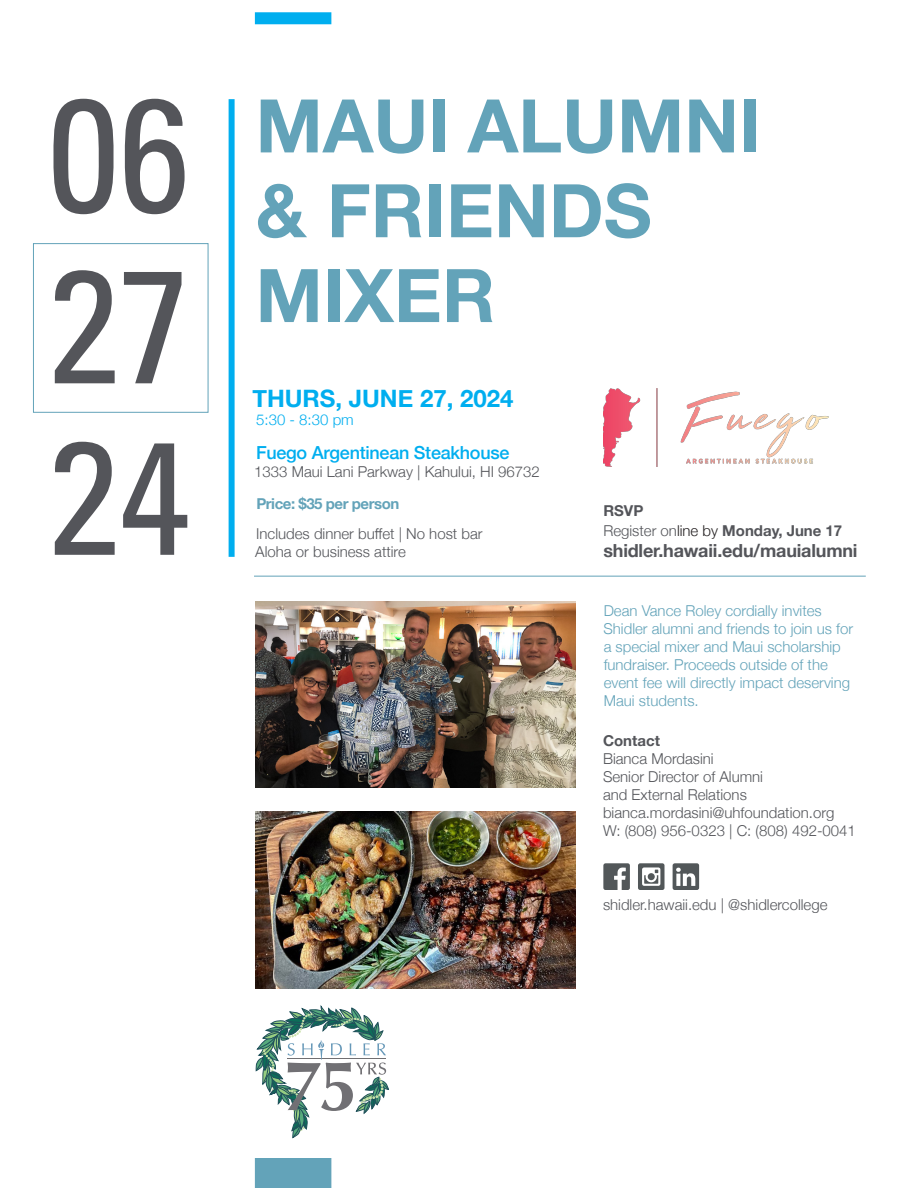
<style>
.page{position:relative;width:918px;height:1188px;background:#fff}
.page>*{position:absolute;margin:0;border:0;box-sizing:border-box;transform-origin:0 0}
.t1{font:condensed 160.35px/171.4px "Univers LT Std";color:#54555a;text-align:justify}
.t2{font:700 73.95px/84.8px "Helvetica Neue";color:#63a3b9}
.t3{font:700 24px "Helvetica Neue";color:#00aeef}
.t4{font:700 18px "Helvetica Neue";letter-spacing:-.01em;color:#54555a}
.t5{font:500 18px "Helvetica Neue";letter-spacing:-.015em;color:#00aeef}
.t6{font:300 15px/18px "Helvetica Neue";color:#54555a}
.t7{font:300 15px/18px "Helvetica Neue";color:#63a3b9}
.t8{font:700 15px "Helvetica Neue";color:#54555a}
.t9{font:700 15px "Helvetica Neue";letter-spacing:-.03em;color:#63a3b9}
.t10{font:300 15px "Helvetica Neue";color:#00aeef}
.s1{font-weight:300}
.s2{font-weight:300;color:#231f20}
</style>
<div class="page">
<div style="left:33px;top:243px;width:175px;height:170px;border:1px solid #63a3b9"></div>
<hr style="left:254px;top:576px;width:612px;height:1px;background:#63a3b9">
<div style="left:255px;top:1158px;width:76px;height:30px;background:#63a3b9"></div>
<div style="left:229px;top:99px;width:6px;height:458px;background:#00aeef"></div>
<div style="left:255px;top:12px;width:76px;height:12px;background:#00aeef"></div>
<img style="left:256px;top:601px;width:320px;height:187px">
<img style="left:256px;top:811px;width:320px;height:178px">
<img style="left:603px;top:388px;width:225px;height:79px">
<svg style="left:638px;top:863px;width:27px;height:27px"></svg>
<svg style="left:673px;top:863px;width:26px;height:27px"></svg>
<svg style="left:603px;top:863px;width:27px;height:27px"></svg>
<svg style="left:256px;top:1006px;width:133px;height:132px"></svg>
<h1 class="t1" style="left:48px;top:67px;width:144px">06<br>27<br>24</h1>
<p class="t2" style="left:256px;top:86px;width:507px">MAUI ALUMNI &amp; FRIENDS<br>MIXER</p>
<p class="t3" style="left:252px;top:379px;width:263px">THURS, JUNE 27, 2024</p>
<p class="t10" style="left:256px;top:407px;width:99px">5:30 - 8:30 pm</p>
<p class="t5" style="left:256px;top:438px;width:255px">Fuego Argentinean Steakhouse</p>
<p class="t6" style="left:254px;top:462px;width:287px">1333 Maui Lani Parkway | Kahului, HI 96732</p>
<p class="t9" style="left:256px;top:492px;width:144px">Price: $35 per person</p>
<p class="t6" style="left:256px;top:523px;width:228px">Includes dinner buffet | No host bar</p>
<p class="t6" style="left:255px;top:541px;width:152px">Aloha or business attire</p>
<p class="t8" style="left:603px;top:499px;width:42px">RSVP</p>
<p class="t8" style="left:603px;top:519px;width:240px"><span class="s1">Register on</span><span class="s2">line by</span> Monday, June 17</p>
<p class="t4" style="left:603px;top:536px;width:256px">shidler.hawaii.edu/mauialumni</p>
<p class="t7" style="left:603px;top:600px;width:251px">Dean Vance Roley cordially invites Shidler alumni and friends to join us for a special mixer and Maui scholarship fundraiser. Proceeds outside of the event fee will directly impact deserving Maui students.</p>
<p class="t8" style="left:603px;top:729px;width:58px">Contact</p>
<p class="t6" style="left:603px;top:749px;width:112px">Bianca Mordasini</p>
<p class="t6" style="left:603px;top:767px;width:162px">Senior Director of Alumni and External Relations</p>
<p class="t6" style="left:603px;top:803px;width:233px">bianca.mordasini@uhfoundation.org</p>
<p class="t6" style="left:603px;top:821px;width:254px">W: (808) 956-0323 | C: (808) 492-0041</p>
<p class="t6" style="left:603px;top:895px;width:226px">shidler.hawaii.edu | @shidlercollege</p>
</div>
